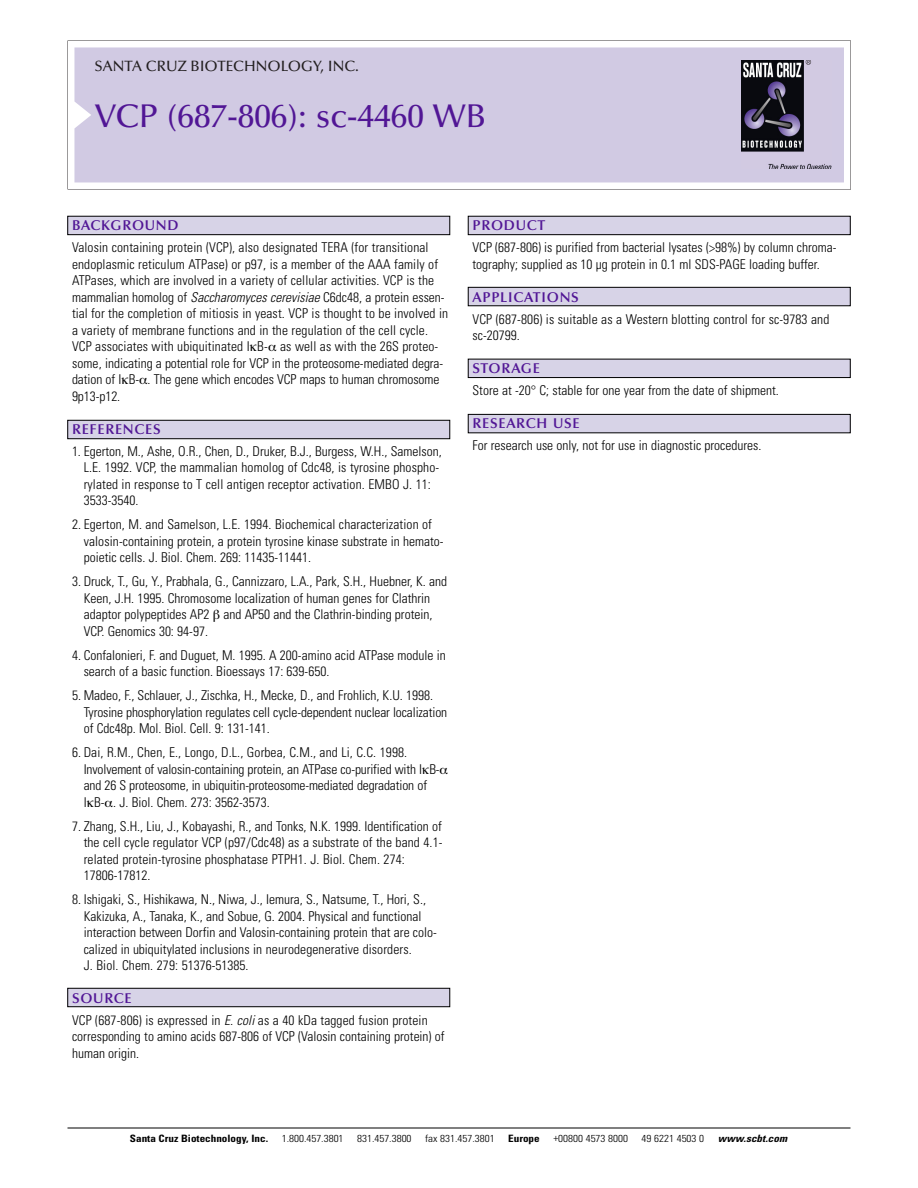
<style>
.page{position:relative;width:918px;height:1188px;background:#fff}
.page>*{position:absolute;margin:0;border:0;box-sizing:border-box;transform-origin:0 0}
.t1{font:500 33px "Optima";color:#511695}
.t2{font:500 15px "Optima";color:#231f20}
.t3{font:600 14.25px "Optima";letter-spacing:.05em;color:#511695}
.t4{font:300 condensed 13.5px/16.5px "Univers";color:#000}
.t5{font:300 condensed 10.2px "Univers";color:#000;scale:1.1 1}
.t6{font:700 condensed 10.2px "Univers";color:#000;scale:1.1 1}
.t7{font:italic 700 condensed 10.2px "Univers";letter-spacing:.005em;color:#000;scale:1.1 1}
.s1{font-style:italic}
</style>
<div class="page">
<div style="left:468px;top:359px;width:382px;height:19px;background:#d7d3e7"></div>
<div style="left:468px;top:359px;width:382px;height:19px;border:1px solid #000"></div>
<div style="left:468px;top:414px;width:382px;height:19px;background:#d7d3e7"></div>
<div style="left:468px;top:414px;width:382px;height:19px;border:1px solid #000"></div>
<svg style="left:68px;top:40px;width:783px;height:149px"></svg>
<div style="left:74px;top:47px;width:770px;height:135px;background:#d1cae3"></div>
<img style="left:741px;top:60px;width:90px;height:108px">
<div style="left:468px;top:287px;width:382px;height:19px;background:#d7d3e7"></div>
<div style="left:468px;top:287px;width:382px;height:19px;border:1px solid #000"></div>
<div style="left:468px;top:216px;width:382px;height:19px;background:#d7d3e7"></div>
<div style="left:468px;top:216px;width:382px;height:19px;border:1px solid #000"></div>
<hr style="left:68px;top:1128px;width:782px;height:1px;background:#000">
<div style="left:68px;top:216px;width:382px;height:19px;background:#d7d3e7"></div>
<div style="left:68px;top:216px;width:382px;height:19px;border:1px solid #000"></div>
<div style="left:68px;top:420px;width:382px;height:19px;background:#d7d3e7"></div>
<div style="left:68px;top:420px;width:382px;height:19px;border:1px solid #000"></div>
<div style="left:68px;top:988px;width:382px;height:19px;background:#d7d3e7"></div>
<div style="left:68px;top:988px;width:382px;height:19px;border:1px solid #000"></div>
<p class="t2" style="left:94px;top:61px;width:266px">SANTA CRUZ BIOTECHNOLOGY, INC.</p>
<h1 class="t1" style="left:94px;top:103px;width:393px">VCP (687-806): sc-4460 WB</h1>
<p class="t3" style="left:72px;top:220px;width:108px">BACKGROUND</p>
<p class="t4" style="left:72px;top:240px;width:378px">Valosin containing protein (VCP), also designated TERA (for transitional endoplasmic reticulum ATPase) or p97, is a member of the AAA family of ATPases, which are involved in a variety of cellular activities. VCP is the mammalian homolog of <span class="s1">Saccharomyces cerevisiae</span> C6dc48, a protein essen&shy;tial for the completion of mitiosis in yeast. VCP is thought to be involved in a variety of membrane functions and in the regulation of the cell cycle.<br>VCP associates with ubiquitinated I B- as well as with the 26S proteo&shy;some, indicating a potential role for VCP in the proteosome-mediated degra&shy;dation of I B- . The gene which encodes VCP maps to human chromosome 9p13-p12.</p>
<p class="t3" style="left:72px;top:423px;width:90px">REFERENCES</p>
<p class="t4" style="left:84px;top:444px;width:359px;text-indent:-12px">1. Egerton, M., Ashe, O.R., Chen, D., Druker, B.J., Burgess, W.H., Samelson, L.E. 1992. VCP, the mammalian homolog of Cdc48, is tyrosine phospho&shy;rylated in response to T cell antigen receptor activation. EMBO J. 11:<br>3533-3540.</p>
<p class="t4" style="left:84px;top:517px;width:361px;text-indent:-12px">2. Egerton, M. and Samelson, L.E. 1994. Biochemical characterization of valosin-containing protein, a protein tyrosine kinase substrate in hemato&shy;poietic cells. J. Biol. Chem. 269: 11435-11441.</p>
<p class="t4" style="left:84px;top:574px;width:365px;text-indent:-12px">3. Druck, T., Gu, Y., Prabhala, G., Cannizzaro, L.A., Park, S.H., Huebner, K. and Keen, J.H. 1995. Chromosome localization of human genes for Clathrin adaptor polypeptides AP2 and AP50 and the Clathrin-binding protein, VCP. Genomics 30: 94-97.</p>
<p class="t4" style="left:84px;top:648px;width:364px;text-indent:-12px">4. Confalonieri, F. and Duguet, M. 1995. A 200-amino acid ATPase module in search of a basic function. Bioessays 17: 639-650.</p>
<p class="t4" style="left:84px;top:688px;width:365px;text-indent:-12px">5. Madeo, F., Schlauer, J., Zischka, H., Mecke, D., and Frohlich, K.U. 1998.<br>Tyrosine phosphorylation regulates cell cycle-dependent nuclear localization of Cdc48p. Mol. Biol. Cell. 9: 131-141.</p>
<p class="t4" style="left:84px;top:745px;width:358px;text-indent:-12px">6. Dai, R.M., Chen, E., Longo, D.L., Gorbea, C.M., and Li, C.C. 1998.<br>Involvement of valosin-containing protein, an ATPase co-purified with I B&shy;and 26 S proteosome, in ubiquitin-proteosome-mediated degradation of<br>I B- . J. Biol. Chem. 273: 3562-3573.</p>
<p class="t4" style="left:84px;top:819px;width:360px;text-indent:-12px">7. Zhang, S.H., Liu, J., Kobayashi, R., and Tonks, N.K. 1999. Identification of the cell cycle regulator VCP (p97/Cdc48) as a substrate of the band 4.1- related protein-tyrosine phosphatase PTPH1. J. Biol. Chem. 274:<br>17806-17812.</p>
<p class="t4" style="left:84px;top:892px;width:355px;text-indent:-12px">8. Ishigaki, S., Hishikawa, N., Niwa, J., Iemura, S., Natsume, T., Hori, S., Kakizuka, A., Tanaka, K., and Sobue, G. 2004. Physical and functional interaction between Dorfin and Valosin-containing protein that are colo&shy;calized in ubiquitylated inclusions in neurodegenerative disorders.<br>J. Biol. Chem. 279: 51376-51385.</p>
<p class="t3" style="left:72px;top:993px;width:61px">SOURCE</p>
<p class="t4" style="left:72px;top:1013px;width:374px">VCP (687-806) is expressed in <span class="s1">E. coli</span> as a 40 kDa tagged fusion protein corresponding to amino acids 687-806 of VCP (Valosin containing protein) of human origin.</p>
<p class="t3" style="left:473px;top:220px;width:74px">PRODUCT</p>
<p class="t4" style="left:473px;top:240px;width:366px">VCP (687-806) is purified from bacterial lysates (&gt;98%) by column chroma&shy;tography; supplied as 10 µg protein in 0.1 ml SDS-PAGE loading buffer.</p>
<p class="t3" style="left:473px;top:291px;width:108px">APPLICATIONS</p>
<p class="t4" style="left:473px;top:312px;width:358px">VCP (687-806) is suitable as a Western blotting control for sc-9783 and sc-20799.</p>
<p class="t3" style="left:473px;top:363px;width:69px">STORAGE</p>
<p class="t4" style="left:473px;top:383px;width:308px">Store at -20° C; stable for one year from the date of shipment.</p>
<p class="t3" style="left:473px;top:417px;width:109px">RESEARCH USE</p>
<p class="t4" style="left:473px;top:438px;width:290px">For research use only, not for use in diagnostic procedures.</p>
<p class="t6" style="left:130px;top:1135px;width:127px">Santa Cruz Biotechnology, Inc.</p>
<p class="t5" style="left:282px;top:1135px;width:58px">1.800.457.3801</p>
<p class="t5" style="left:357px;top:1135px;width:51px">831.457.3800</p>
<p class="t5" style="left:425px;top:1135px;width:65px">fax 831.457.3801</p>
<p class="t6" style="left:508px;top:1135px;width:30px">Europe</p>
<p class="t5" style="left:553px;top:1135px;width:69px">+00800 4573 8000</p>
<p class="t5" style="left:642px;top:1135px;width:58px">49 6221 4503 0</p>
<p class="t7" style="left:718px;top:1135px;width:64px">www.scbt.com</p>
</div>
